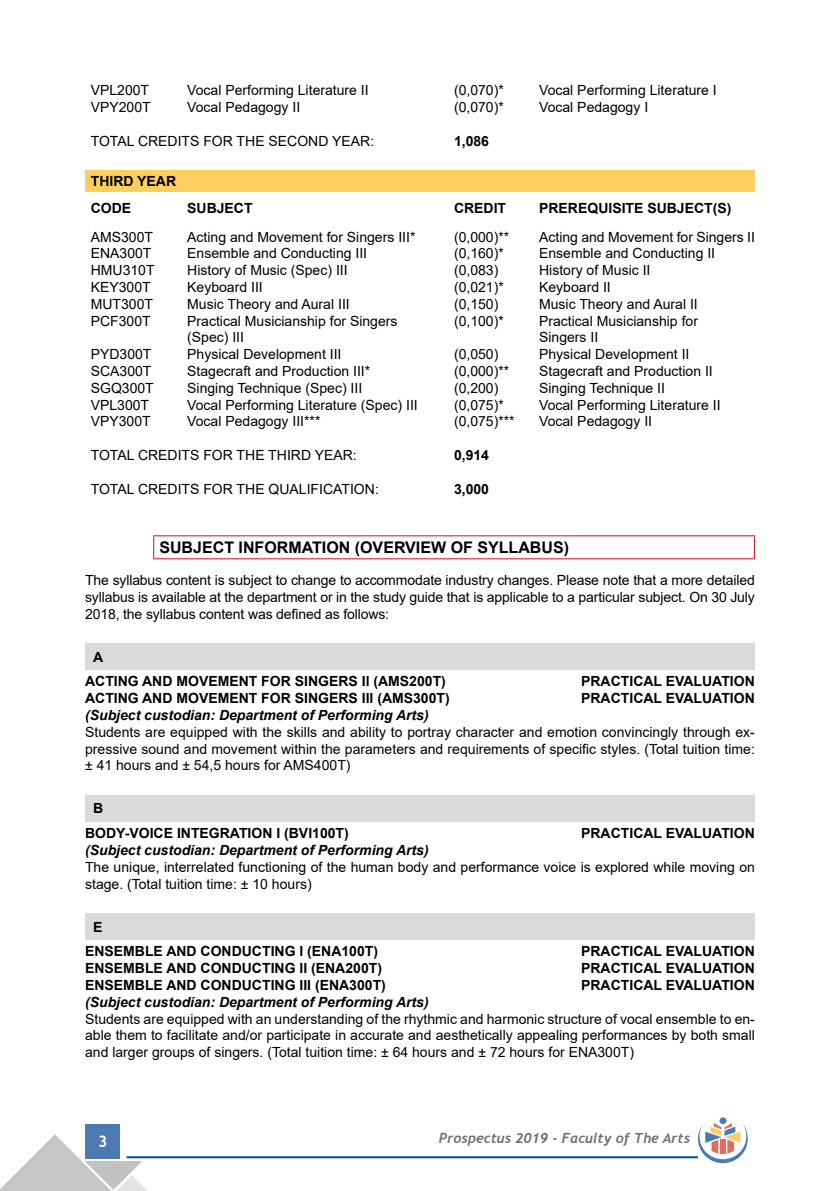
<style>
.page{position:relative;width:840px;height:1191px;background:#fff}
.page>*{position:absolute;margin:0;border:0;box-sizing:border-box;transform-origin:0 0}
.t1{font:700 16px "Arial";color:#000}
.t2{font:700 16px "Trebuchet MS";color:#fff}
.t3{font:14px/16.8px "Arial";color:#000;text-align:justify}
.t4{font:700 14px/24.8px "Arial";color:#000}
.t5{font:italic 700 14px "Arial";color:#000}
.t6{font:italic 700 14px "Trebuchet";color:#706f6f}
</style>
<div class="page">
<div style="left:86px;top:1124px;width:34px;height:34px;background:#4c7ab1"></div>
<hr style="left:126px;top:1156px;width:571px;height:2px;background:#005092">
<svg style="left:0;top:1134px;width:148px;height:57px"></svg>
<div style="left:719px;top:1117px;width:7px;height:7px;background:#4c7ab1;border-radius:50%"></div>
<svg style="left:697px;top:1123px;width:50px;height:40px"></svg>
<div style="left:85px;top:170px;width:669px;height:22px;background:#fece61"></div>
<hr style="left:153px;top:535px;width:601px;height:1px;background:#dd052b">
<svg style="left:153px;top:536px;width:1px;height:22px"></svg>
<svg style="left:753px;top:536px;width:1px;height:22px"></svg>
<hr style="left:153px;top:558px;width:601px;height:1px;background:#dd052b">
<div style="left:85px;top:643px;width:669px;height:26px;background:#dadada"></div>
<div style="left:85px;top:795px;width:669px;height:26px;background:#dadada"></div>
<div style="left:85px;top:913px;width:669px;height:26px;background:#dadada"></div>
<p class="t3" style="left:91px;top:82px;width:60px">VPL200T</p>
<p class="t3" style="left:187px;top:82px;width:183px">Vocal Performing Literature II</p>
<p class="t3" style="left:454px;top:82px;width:51px">(0,070)*</p>
<p class="t3" style="left:539px;top:82px;width:179px">Vocal Performing Literature I</p>
<p class="t3" style="left:91px;top:99px;width:61px">VPY200T</p>
<p class="t3" style="left:187px;top:99px;width:114px">Vocal Pedagogy II</p>
<p class="t3" style="left:454px;top:99px;width:51px">(0,070)*</p>
<p class="t3" style="left:539px;top:99px;width:110px">Vocal Pedagogy I</p>
<p class="t3" style="left:91px;top:132px;width:285px">TOTAL CREDITS FOR THE SECOND YEAR:</p>
<p class="t4" style="left:454px;top:128px;width:37px">1,086</p>
<p class="t4" style="left:91px;top:168px;width:87px;line-height:26.4px">THIRD YEAR<br>CODE</p>
<p class="t4" style="left:187px;top:196px;width:67px">SUBJECT</p>
<p class="t4" style="left:454px;top:196px;width:54px">CREDIT</p>
<p class="t4" style="left:539px;top:196px;width:194px">PREREQUISITE SUBJECT(S)</p>
<p class="t3" style="left:91px;top:228px;width:64px">AMS300T</p>
<p class="t3" style="left:187px;top:228px;width:229px">Acting and Movement for Singers III*</p>
<p class="t3" style="left:454px;top:228px;width:57px">(0,000)**</p>
<p class="t3" style="left:539px;top:228px;width:217px">Acting and Movement for Singers II</p>
<p class="t3" style="left:91px;top:245px;width:62px">ENA300T</p>
<p class="t3" style="left:187px;top:245px;width:181px">Ensemble and Conducting III</p>
<p class="t3" style="left:454px;top:245px;width:51px">(0,160)*</p>
<p class="t3" style="left:539px;top:245px;width:177px">Ensemble and Conducting II</p>
<p class="t3" style="left:91px;top:262px;width:65px">HMU310T</p>
<p class="t3" style="left:187px;top:262px;width:162px">History of Music (Spec) III</p>
<p class="t3" style="left:454px;top:262px;width:46px">(0,083)</p>
<p class="t3" style="left:539px;top:262px;width:113px">History of Music II</p>
<p class="t3" style="left:91px;top:279px;width:61px">KEY300T</p>
<p class="t3" style="left:187px;top:279px;width:77px">Keyboard III</p>
<p class="t3" style="left:454px;top:279px;width:51px">(0,021)*</p>
<p class="t3" style="left:539px;top:279px;width:73px">Keyboard II</p>
<p class="t3" style="left:91px;top:295px;width:64px">MUT300T</p>
<p class="t3" style="left:187px;top:295px;width:164px">Music Theory and Aural III</p>
<p class="t3" style="left:454px;top:295px;width:46px">(0,150)</p>
<p class="t3" style="left:539px;top:295px;width:160px">Music Theory and Aural II</p>
<p class="t3" style="left:91px;top:312px;width:61px">PCF300T</p>
<p class="t3" style="left:187px;top:312px;width:212px">Practical Musicianship for Singers</p>
<p class="t3" style="left:454px;top:312px;width:51px">(0,100)*</p>
<p class="t3" style="left:539px;top:312px;width:160px">Practical Musicianship for</p>
<p class="t3" style="left:187px;top:329px;width:58px">(Spec) III</p>
<p class="t3" style="left:539px;top:329px;width:61px">Singers II</p>
<p class="t3" style="left:91px;top:346px;width:62px">PYD300T</p>
<p class="t3" style="left:187px;top:346px;width:156px">Physical Development III</p>
<p class="t3" style="left:454px;top:346px;width:46px">(0,050)</p>
<p class="t3" style="left:539px;top:346px;width:152px">Physical Development II</p>
<p class="t3" style="left:91px;top:363px;width:62px">SCA300T</p>
<p class="t3" style="left:187px;top:363px;width:184px">Stagecraft and Production III*</p>
<p class="t3" style="left:454px;top:363px;width:57px">(0,000)**</p>
<p class="t3" style="left:539px;top:363px;width:175px">Stagecraft and Production II</p>
<p class="t3" style="left:91px;top:379px;width:65px">SGQ300T</p>
<p class="t3" style="left:187px;top:379px;width:176px">Singing Technique (Spec) III</p>
<p class="t3" style="left:454px;top:379px;width:46px">(0,200)</p>
<p class="t3" style="left:539px;top:379px;width:127px">Singing Technique II</p>
<p class="t3" style="left:91px;top:396px;width:60px">VPL300T</p>
<p class="t3" style="left:187px;top:396px;width:232px">Vocal Performing Literature (Spec) III</p>
<p class="t3" style="left:454px;top:396px;width:51px">(0,075)*</p>
<p class="t3" style="left:539px;top:396px;width:183px">Vocal Performing Literature II</p>
<p class="t3" style="left:91px;top:413px;width:61px">VPY300T</p>
<p class="t3" style="left:187px;top:413px;width:135px">Vocal Pedagogy III***</p>
<p class="t3" style="left:454px;top:413px;width:62px">(0,075)***</p>
<p class="t3" style="left:539px;top:413px;width:114px">Vocal Pedagogy II</p>
<p class="t3" style="left:91px;top:447px;width:267px">TOTAL CREDITS FOR THE THIRD YEAR:</p>
<p class="t4" style="left:454px;top:443px;width:37px">0,914</p>
<p class="t3" style="left:91px;top:480px;width:289px">TOTAL CREDITS FOR THE QUALIFICATION:</p>
<p class="t4" style="left:454px;top:476px;width:37px">3,000</p>
<p class="t1" style="left:159px;top:536px;width:411px">SUBJECT INFORMATION (OVERVIEW OF SYLLABUS)</p>
<p class="t3" style="left:85px;top:571px;width:671px">The syllabus content is subject to change to accommodate industry changes. Please note that a more detailed syllabus is available at the department or in the study guide that is applicable to a particular subject. On 30 July 2018, the syllabus content was defined as follows:</p>
<p class="t4" style="left:85px;top:644px;width:362px;text-indent:8px">A<br>ACTING AND MOVEMENT FOR SINGERS Il (AMS200T)</p>
<p class="t4" style="left:581px;top:669px;width:175px">PRACTICAL EVALUATION</p>
<p class="t4" style="left:85px;top:686px;width:366px">ACTING AND MOVEMENT FOR SINGERS III (AMS300T)</p>
<p class="t4" style="left:581px;top:686px;width:175px">PRACTICAL EVALUATION</p>
<p class="t5" style="left:85px;top:705px;width:345px">(Subject custodian: Department of Performing Arts)</p>
<p class="t3" style="left:85px;top:723px;width:671px">Students are equipped with the skills and ability to portray character and emotion convincingly through ex&shy;pressive sound and movement within the parameters and requirements of specific styles. (Total tuition time: ± 41 hours and ± 54,5 hours for AMS400T)</p>
<p class="t4" style="left:85px;top:796px;width:265px;text-indent:8px">B<br>BODY-VOICE INTEGRATION I (BVI100T)</p>
<p class="t4" style="left:581px;top:821px;width:175px">PRACTICAL EVALUATION</p>
<p class="t5" style="left:85px;top:840px;width:345px">(Subject custodian: Department of Performing Arts)</p>
<p class="t3" style="left:85px;top:858px;width:671px">The unique, interrelated functioning of the human body and performance voice is explored while moving on stage. (Total tuition time: ± 10 hours)</p>
<p class="t4" style="left:85px;top:914px;width:294px;text-indent:8px">E<br>ENSEMBLE AND CONDUCTING I (ENA100T)</p>
<p class="t4" style="left:581px;top:939px;width:175px">PRACTICAL EVALUATION</p>
<p class="t4" style="left:85px;top:956px;width:298px">ENSEMBLE AND CONDUCTING II (ENA200T)</p>
<p class="t4" style="left:581px;top:956px;width:175px">PRACTICAL EVALUATION</p>
<p class="t4" style="left:85px;top:973px;width:302px">ENSEMBLE AND CONDUCTING III (ENA300T)</p>
<p class="t4" style="left:581px;top:973px;width:175px">PRACTICAL EVALUATION</p>
<p class="t5" style="left:85px;top:992px;width:345px">(Subject custodian: Department of Performing Arts)</p>
<p class="t3" style="left:85px;top:1010px;width:671px">Students are equipped with an understanding of the rhythmic and harmonic structure of vocal ensemble to en&shy;able them to facilitate and/or participate in accurate and aesthetically appealing performances by both small and larger groups of singers. (Total tuition time: ± 64 hours and ± 72 hours for ENA300T)</p>
<p class="t2" style="left:98px;top:1131px;width:11px">3</p>
<p class="t6" style="left:438px;top:1129px;width:252px">Prospectus 2019 - Faculty of The Arts</p>
</div>
